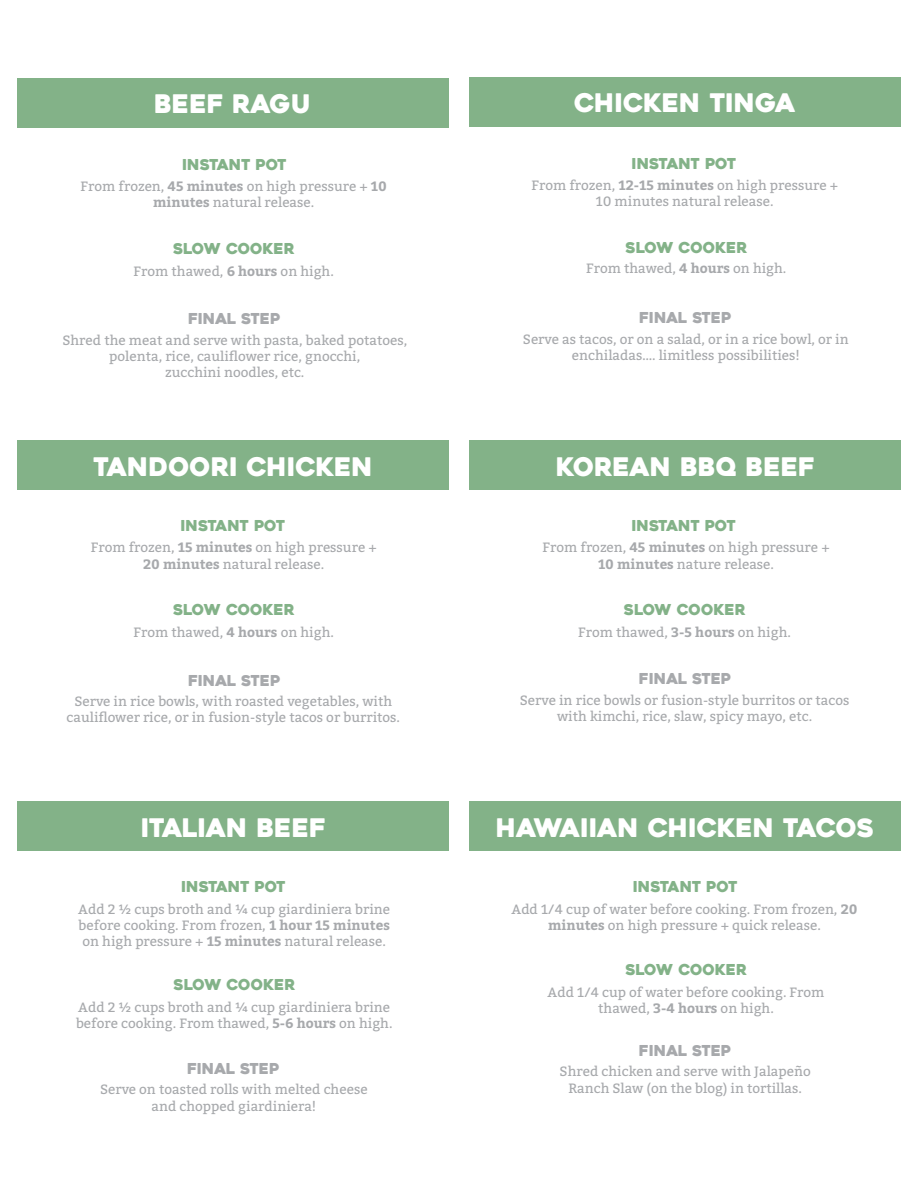
<style>
.page{position:relative;width:918px;height:1188px;background:#fff}
.page>*{position:absolute;margin:0;border:0;box-sizing:border-box;transform-origin:0 0}
.t1{font:25.5px "Heavitas";color:#fff}
.t2{font:15px "Heavitas";color:#83b288}
.t3{font:15px "Heavitas";color:#a7a9ac}
.t4{font:13.5px/16.2px "Bitter";color:#a7a9ac;text-align:center}
.s1{font-weight:700}
</style>
<div class="page">
<div style="left:470px;top:78px;width:431px;height:49px;background:#83b288"></div>
<div style="left:17px;top:79px;width:432px;height:49px;background:#83b288"></div>
<div style="left:17px;top:440px;width:432px;height:49px;background:#83b288"></div>
<div style="left:469px;top:440px;width:432px;height:49px;background:#83b288"></div>
<div style="left:18px;top:801px;width:431px;height:49px;background:#83b288"></div>
<div style="left:469px;top:801px;width:432px;height:49px;background:#83b288"></div>
<div style="left:16px;top:53px;width:434px;height:362px;border:2px solid #404040;border-radius:21px"></div>
<div style="left:468px;top:53px;width:434px;height:362px;border:2px solid #404040;border-radius:21px"></div>
<div style="left:16px;top:413px;width:434px;height:362px;border:2px solid #404040;border-radius:21px"></div>
<div style="left:468px;top:413px;width:434px;height:362px;border:2px solid #404040;border-radius:21px"></div>
<div style="left:16px;top:773px;width:434px;height:362px;border:2px solid #404040;border-radius:21px"></div>
<div style="left:468px;top:773px;width:434px;height:362px;border:2px solid #404040;border-radius:21px"></div>
<h1 class="t1" style="left:154px;top:88px;width:159px">BEEF RAGU</h1>
<p class="t2" style="left:182px;top:155px;width:106px">INSTANT POT</p>
<p class="t4" style="left:81px;top:178px;width:308px">From frozen, <span class="s1">45 minutes</span> on high pressure + <span class="s1">10 minutes</span> natural release.</p>
<p class="t2" style="left:173px;top:239px;width:123px">SLOW COOKER</p>
<p class="t4" style="left:134px;top:262px;width:202px">From thawed, <span class="s1">6 hours</span> on high.</p>
<p class="t3" style="left:188px;top:310px;width:94px">FINAL STEP</p>
<p class="t4" style="left:62px;top:332px;width:346px">Shred the meat and serve with pasta, baked potatoes, polenta, rice, cauliflower rice, gnocchi,<br>zucchini noodles, etc.</p>
<h1 class="t1" style="left:93px;top:451px;width:281px">TANDOORI CHICKEN</h1>
<p class="t2" style="left:181px;top:517px;width:106px">INSTANT POT</p>
<p class="t4" style="left:91px;top:539px;width:288px">From frozen, <span class="s1">15 minutes</span> on high pressure +<br><span class="s1">20 minutes</span> natural release.</p>
<p class="t2" style="left:173px;top:600px;width:123px">SLOW COOKER</p>
<p class="t4" style="left:134px;top:624px;width:202px">From thawed, <span class="s1">4 hours</span> on high.</p>
<p class="t3" style="left:188px;top:671px;width:94px">FINAL STEP</p>
<p class="t4" style="left:67px;top:693px;width:335px">Serve in rice bowls, with roasted vegetables, with cauliflower rice, or in fusion-style tacos or burritos.</p>
<h1 class="t1" style="left:141px;top:812px;width:186px">ITALIAN BEEF</h1>
<p class="t2" style="left:181px;top:878px;width:106px">INSTANT POT</p>
<p class="t4" style="left:78px;top:900px;width:313px;text-align:justify">Add 2 ½ cups broth and ¼ cup giardiniera brine before cooking. From frozen, <span class="s1">1 hour 15 minutes </span>on high pressure + <span class="s1">15 minutes</span> natural release.</p>
<p class="t2" style="left:174px;top:975px;width:123px">SLOW COOKER</p>
<p class="t4" style="left:76px;top:998px;width:318px;text-align:left">Add 2 ½ cups broth and ¼ cup giardiniera brine before cooking. From thawed, <span class="s1">5-6 hours</span> on high.</p>
<p class="t3" style="left:187px;top:1059px;width:94px">FINAL STEP</p>
<p class="t4" style="left:100px;top:1081px;width:269px">Serve on toasted rolls with melted cheese and chopped giardiniera!</p>
<h1 class="t1" style="left:574px;top:87px;width:223px">CHICKEN TINGA</h1>
<p class="t2" style="left:632px;top:154px;width:106px">INSTANT POT</p>
<p class="t4" style="left:531px;top:177px;width:308px">From frozen, <span class="s1">12-15 minutes</span> on high pressure +<br>10 minutes natural release.</p>
<p class="t2" style="left:626px;top:238px;width:123px">SLOW COOKER</p>
<p class="t4" style="left:586px;top:260px;width:202px">From thawed, <span class="s1">4 hours</span> on high.</p>
<p class="t3" style="left:639px;top:309px;width:94px">FINAL STEP</p>
<p class="t4" style="left:523px;top:331px;width:327px">Serve as tacos, or on a salad, or in a rice bowl, or in enchiladas…. limitless possibilities!</p>
<h1 class="t1" style="left:556px;top:451px;width:260px">KOREAN BBQ BEEF</h1>
<p class="t2" style="left:631px;top:516px;width:106px">INSTANT POT</p>
<p class="t4" style="left:542px;top:539px;width:289px">From frozen, <span class="s1">45 minutes</span> on high pressure +<br><span class="s1">10 minutes</span> nature release.</p>
<p class="t2" style="left:624px;top:600px;width:123px">SLOW COOKER</p>
<p class="t4" style="left:578px;top:624px;width:214px">From thawed, <span class="s1">3-5 hours</span> on high.</p>
<p class="t3" style="left:639px;top:669px;width:94px">FINAL STEP</p>
<p class="t4" style="left:520px;top:691px;width:331px">Serve in rice bowls or fusion-style burritos or tacos with kimchi, rice, slaw, spicy mayo, etc.</p>
<h1 class="t1" style="left:496px;top:812px;width:380px">HAWAIIAN CHICKEN TACOS</h1>
<p class="t2" style="left:633px;top:878px;width:106px">INSTANT POT</p>
<p class="t4" style="left:512px;top:900px;width:348px">Add 1/4 cup of water before cooking. From frozen, <span class="s1">20 minutes</span> on high pressure + quick release.</p>
<p class="t2" style="left:625px;top:960px;width:123px">SLOW COOKER</p>
<p class="t4" style="left:548px;top:983px;width:278px">Add 1/4 cup of water before cooking. From thawed, <span class="s1">3-4 hours</span> on high.</p>
<p class="t3" style="left:639px;top:1041px;width:94px">FINAL STEP</p>
<p class="t4" style="left:560px;top:1063px;width:253px">Shred chicken and serve with Jalapeño<br>Ranch Slaw (on the blog) in tortillas.</p>
</div>
